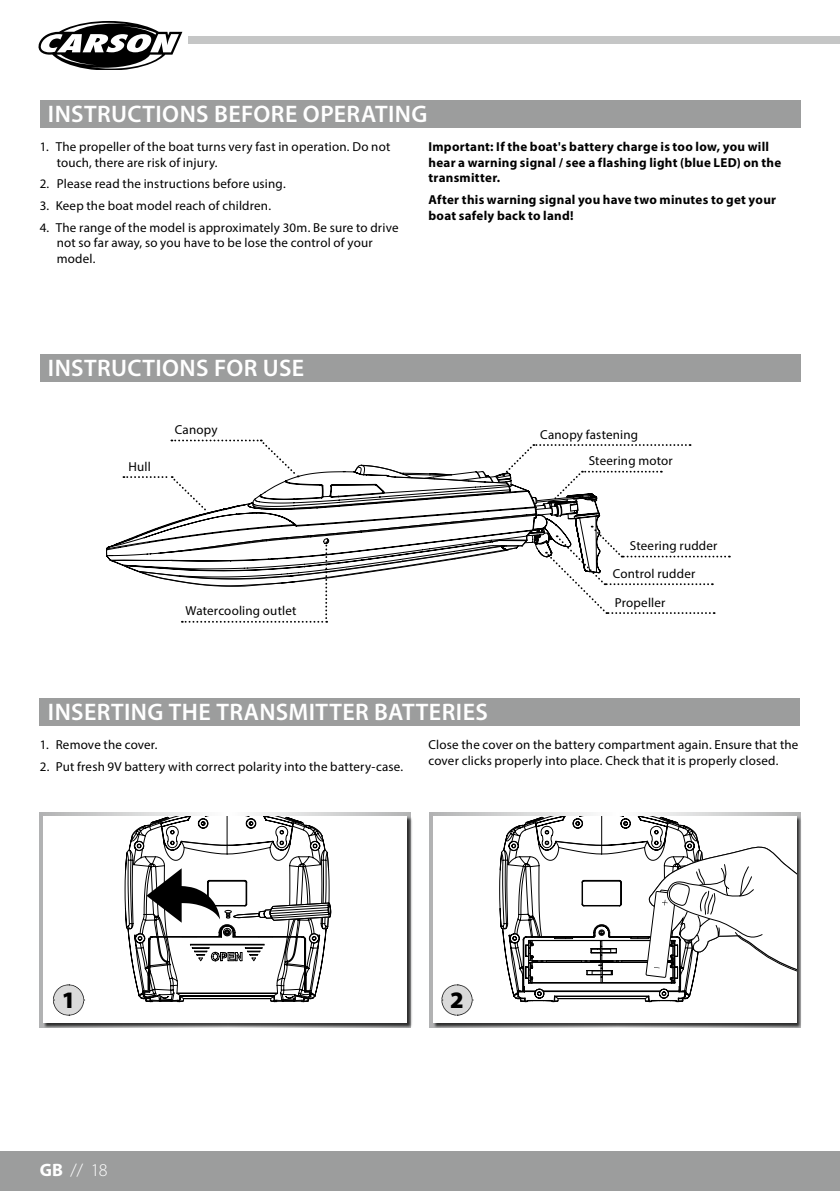
<style>
.page{position:relative;width:840px;height:1191px;background:#fff}
.page>*{position:absolute;margin:0;border:0;box-sizing:border-box;transform-origin:0 0}
.t1{font:600 24px "Myriad Pro";letter-spacing:.015em;color:#fff}
.t2{font:900 23.6px "Myriad Pro";color:#000}
.t3{font:300 18px "Myriad Pro";color:#fff}
.t4{font:13px/15.6px "Myriad Pro";letter-spacing:.015em;color:#000}
.t5{font:700 13px/15.6px "Myriad Pro";letter-spacing:.02em;color:#000}
.s1{font-weight:700}
</style>
<div class="page">
<div style="left:0;top:1151px;width:839px;height:40px;background:#9c9d9d"></div>
<hr style="left:839px;top:1151px;width:1px;height:40px;background:#9c9d9d">
<div style="left:188px;top:36px;width:651px;height:8px;background:#c5c6c6"></div>
<svg style="left:38px;top:21px;width:145px;height:48px"></svg>
<div style="left:40px;top:100px;width:759px;height:28px;background:#9c9d9d"></div>
<div style="left:40px;top:354px;width:759px;height:28px;background:#9c9d9d"></div>
<svg style="left:429px;top:812px;width:370px;height:215px;background:#cacbcb"></svg>
<div style="left:433px;top:816px;width:368px;height:212px;background:#000;opacity:.75"></div>
<div style="left:433px;top:816px;width:362px;height:207px;background:#fff"></div>
<svg style="left:499px;top:816px;width:296px;height:186px"></svg>
<svg style="left:441px;top:984px;width:32px;height:31px"></svg>
<svg style="left:40px;top:812px;width:370px;height:215px"></svg>
<div style="left:44px;top:816px;width:368px;height:212px;background:#000;opacity:.75"></div>
<div style="left:44px;top:816px;width:362px;height:207px;background:#fff"></div>
<svg style="left:53px;top:984px;width:32px;height:31px"></svg>
<div style="left:40px;top:698px;width:759px;height:28px;background:#9c9d9d"></div>
<svg style="left:106px;top:439px;width:623px;height:183px"></svg>
<svg style="left:125px;top:816px;width:206px;height:186px"></svg>
<h1 class="t1" style="left:48px;top:99px;width:381px">INSTRUCTIONS BEFORE OPERATING</h1>
<p class="t4" style="left:57px;top:139px;width:335px;text-indent:-17px">1. The propeller of the boat turns very fast in operation. Do not touch, there are risk of injury.</p>
<p class="t4" style="left:40px;top:176px;width:247px">2. Please read the instructions before using.</p>
<p class="t4" style="left:40px;top:198px;width:233px">3. Keep the boat model reach of children.</p>
<p class="t4" style="left:57px;top:219px;width:343px;text-indent:-17px">4. The range of the model is approximately 30m. Be sure to drive not so far away, so you have to be lose the control of your model.</p>
<p class="t5" style="left:428px;top:139px;width:354px">Important: If the boat's battery charge is too low, you will hear a warning signal / see a flashing light (blue LED) on the transmitter.</p>
<p class="t5" style="left:428px;top:191px;width:349px">After this warning signal you have two minutes to get your boat safely back to land!</p>
<h1 class="t1" style="left:48px;top:353px;width:258px">INSTRUCTIONS FOR USE</h1>
<p class="t4" style="left:128px;top:458px;width:24px">Hull</p>
<p class="t4" style="left:175px;top:421px;width:44px">Canopy</p>
<p class="t4" style="left:185px;top:603px;width:112px">Watercooling outlet</p>
<p class="t4" style="left:588px;top:420px;width:85px;line-height:26.6px;text-indent:-49px">Canopy fastening<br>Steering motor</p>
<p class="t4" style="left:629px;top:538px;width:89px">Steering rudder</p>
<p class="t4" style="left:612px;top:566px;width:84px">Control rudder</p>
<p class="t4" style="left:614px;top:594px;width:52px">Propeller</p>
<h1 class="t1" style="left:48px;top:697px;width:439px">INSERTING THE TRANSMITTER BATTERIES</h1>
<p class="t4" style="left:40px;top:737px;width:119px">1. Remove the cover.</p>
<p class="t4" style="left:40px;top:758px;width:365px">2. Put fresh 9V battery with correct polarity into the battery-case.</p>
<p class="t4" style="left:428px;top:737px;width:371px">Close the cover on the battery compartment again. Ensure that the cover clicks properly into place. Check that it is properly closed.</p>
<h2 class="t2" style="left:62px;top:984px;width:15px">1</h2>
<h2 class="t2" style="left:450px;top:984px;width:15px">2</h2>
<h3 class="t3" style="left:40px;top:1159px;width:69px"><span class="s1">GB</span> // 18</h3>
</div>
